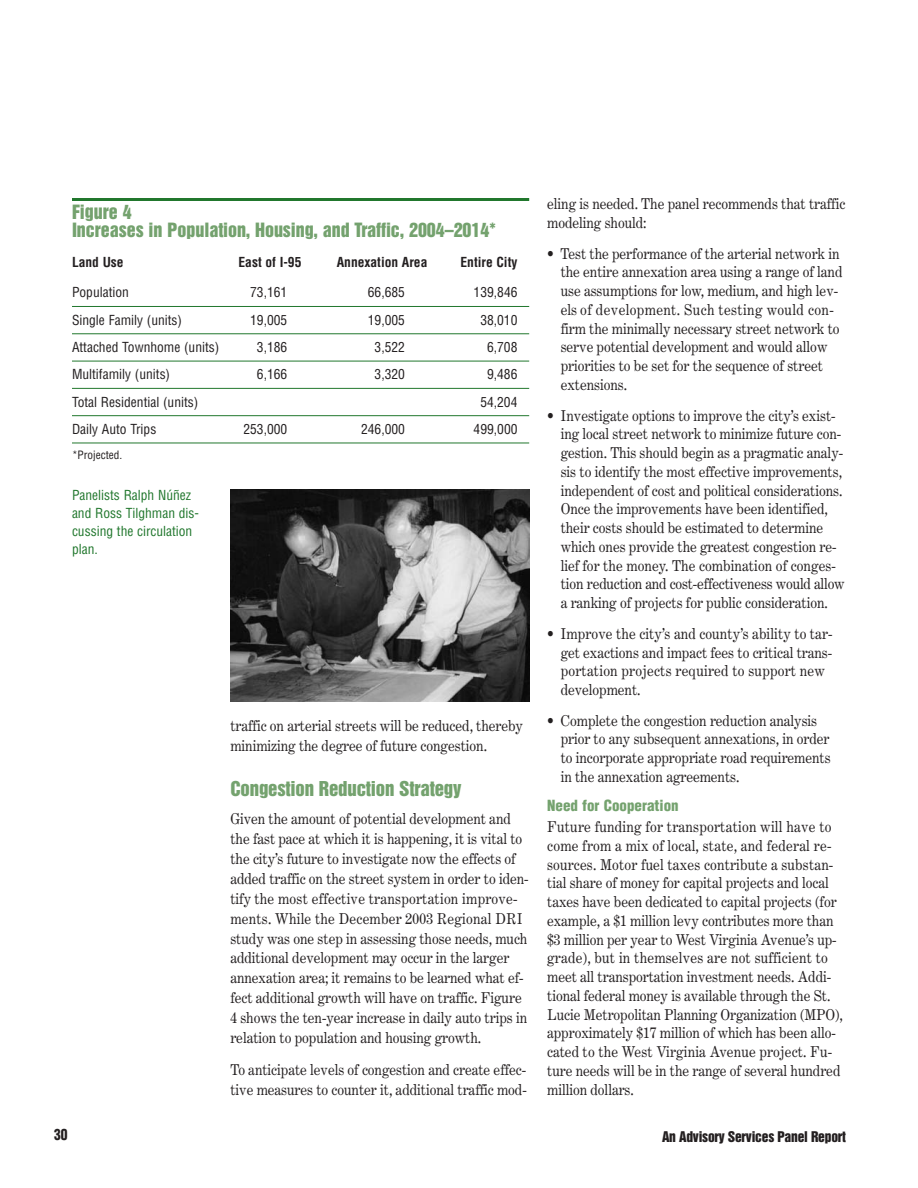
<style>
.page{position:relative;width:918px;height:1188px;background:#fff}
.page>*{position:absolute;margin:0;border:0;box-sizing:border-box;transform-origin:0 0}
.t1{font:18.75px "Helvetica Inserat";letter-spacing:-.01em;color:#74a26e}
.t2{font:18px/18px "Helvetica Inserat";letter-spacing:-.005em;color:#74a26e}
.t3{font:15px/18.8px "Century Expanded";letter-spacing:-.005em;color:#231f20;scale:.9 1}
.t4{font:900 condensed 15px "Helvetica";color:#74a26e}
.t5{font:900 condensed 15px "Helvetica";color:#231f20;scale:.9 1}
.t6{font:condensed 13.5px "Helvetica";color:#231f20}
.t7{font:condensed 13.5px/18px "Helvetica";color:#21772d}
.t8{font:700 condensed 13.5px "Helvetica";color:#231f20}
.t9{font:13.5px "Helvetica Inserat";letter-spacing:-.015em;color:#231f20}
.t10{font:condensed 11.25px "Helvetica";color:#231f20}
</style>
<div class="page">
<img style="left:230px;top:489px;width:299px;height:213px">
<hr style="left:72px;top:198px;width:457px;height:3px;background:#21772d">
<hr style="left:72px;top:306px;width:457px;height:1px;background:#21772d">
<hr style="left:72px;top:334px;width:457px;height:1px;background:#21772d">
<hr style="left:72px;top:361px;width:457px;height:1px;background:#21772d">
<hr style="left:72px;top:388px;width:457px;height:1px;background:#21772d">
<hr style="left:72px;top:415px;width:457px;height:1px;background:#21772d">
<hr style="left:72px;top:443px;width:457px;height:1px;background:#21772d">
<p class="t2" style="left:72px;top:204px;width:426px">Figure 4<br>Increases in Population, Housing, and Traffic, 2004–2014*</p>
<p class="t8" style="left:72px;top:257px;width:53px">Land Use</p>
<p class="t8" style="left:239px;top:257px;width:64px">East of I-95</p>
<p class="t8" style="left:337px;top:257px;width:92px">Annexation Area</p>
<p class="t8" style="left:461px;top:257px;width:58px">Entire City</p>
<p class="t6" style="left:72px;top:287px;width:58px">Population</p>
<p class="t6" style="left:250px;top:287px;width:39px">73,161</p>
<p class="t6" style="left:368px;top:287px;width:39px">66,685</p>
<p class="t6" style="left:474px;top:287px;width:45px">139,846</p>
<p class="t6" style="left:72px;top:314px;width:112px">Single Family (units)</p>
<p class="t6" style="left:250px;top:314px;width:39px">19,005</p>
<p class="t6" style="left:368px;top:314px;width:39px">19,005</p>
<p class="t6" style="left:480px;top:314px;width:39px">38,010</p>
<p class="t6" style="left:72px;top:342px;width:149px">Attached Townhome (units)</p>
<p class="t6" style="left:257px;top:342px;width:32px">3,186</p>
<p class="t6" style="left:375px;top:342px;width:32px">3,522</p>
<p class="t6" style="left:487px;top:342px;width:32px">6,708</p>
<p class="t6" style="left:72px;top:369px;width:100px">Multifamily (units)</p>
<p class="t6" style="left:257px;top:369px;width:32px">6,166</p>
<p class="t6" style="left:375px;top:369px;width:32px">3,320</p>
<p class="t6" style="left:487px;top:369px;width:32px">9,486</p>
<p class="t6" style="left:72px;top:396px;width:128px">Total Residential (units)</p>
<p class="t6" style="left:480px;top:396px;width:39px">54,204</p>
<p class="t6" style="left:72px;top:424px;width:86px">Daily Auto Trips</p>
<p class="t6" style="left:243px;top:424px;width:45px">253,000</p>
<p class="t6" style="left:361px;top:424px;width:45px">246,000</p>
<p class="t6" style="left:474px;top:424px;width:45px">499,000</p>
<p class="t10" style="left:72px;top:451px;width:52px">*Projected.</p>
<p class="t7" style="left:72px;top:488px;width:129px">Panelists Ralph Núñez and Ross Tilghman dis&shy;cussing the circulation plan.</p>
<p class="t3" style="left:230px;top:717px;width:327px;line-height:19.8px">traffic on arterial streets will be reduced, thereby minimizing the degree of future congestion.</p>
<p class="t1" style="left:230px;top:781px;width:233px">Congestion Reduction Strategy</p>
<p class="t3" style="left:230px;top:811px;width:333px;line-height:19.8px">Given the amount of potential development and the fast pace at which it is happening, it is vital to the city’s future to investigate now the effects of added traffic on the street system in order to iden&shy;tify the most effective transportation improve&shy;ments. While the December 2003 Regional DRI study was one step in assessing those needs, much additional development may occur in the larger annexation area; it remains to be learned what ef&shy;fect additional growth will have on traffic. Figure 4 shows the ten-year increase in daily auto trips in relation to population and housing growth.</p>
<p class="t3" style="left:230px;top:1061px;width:331px;line-height:19.8px">To anticipate levels of congestion and create effec&shy;tive measures to counter it, additional traffic mod-</p>
<p class="t3" style="left:547px;top:196px;width:333px">eling is needed. The panel recommends that traffic modeling should:</p>
<p class="t3" style="left:561px;top:245px;width:315px;text-indent:-14px">• Test the performance of the arterial network in the entire annexation area using a range of land use assumptions for low, medium, and high lev&shy;els of development. Such testing would con&shy;firm the minimally necessary street network to serve potential development and would allow priorities to be set for the sequence of street extensions.</p>
<p class="t3" style="left:561px;top:407px;width:317px;text-indent:-14px">• Investigate options to improve the city’s exist&shy;ing local street network to minimize future con&shy;gestion. This should begin as a pragmatic analy&shy;sis to identify the most effective improvements, independent of cost and political considerations.<br>Once the improvements have been identified, their costs should be estimated to determine which ones provide the greatest congestion re&shy;lief for the money. The combination of conges&shy;tion reduction and cost-effectiveness would allow a ranking of projects for public consideration.</p>
<p class="t3" style="left:561px;top:626px;width:304px;text-indent:-14px">• Improve the city’s and county’s ability to tar&shy;get exactions and impact fees to critical trans&shy;portation projects required to support new development.</p>
<p class="t3" style="left:561px;top:713px;width:302px;text-indent:-14px">• Complete the congestion reduction analysis prior to any subsequent annexations, in order to incorporate appropriate road requirements in the annexation agreements.</p>
<p class="t4" style="left:547px;top:800px;width:133px">Need for Cooperation</p>
<p class="t3" style="left:547px;top:819px;width:330px">Future funding for transportation will have to come from a mix of local, state, and federal re&shy;sources. Motor fuel taxes contribute a substan&shy;tial share of money for capital projects and local taxes have been dedicated to capital projects (for example, a $1 million levy contributes more than $3 million per year to West Virginia Avenue’s up&shy;grade), but in themselves are not sufficient to meet all transportation investment needs. Addi&shy;tional federal money is available through the St.<br>Lucie Metropolitan Planning Organization (MPO), approximately $17 million of which has been allo&shy;cated to the West Virginia Avenue project. Fu&shy;ture needs will be in the range of several hundred million dollars.</p>
<p class="t5" style="left:54px;top:1129px;width:16px">30</p>
<p class="t9" style="left:662px;top:1131px;width:185px">An Advisory Services Panel Report</p>
</div>
